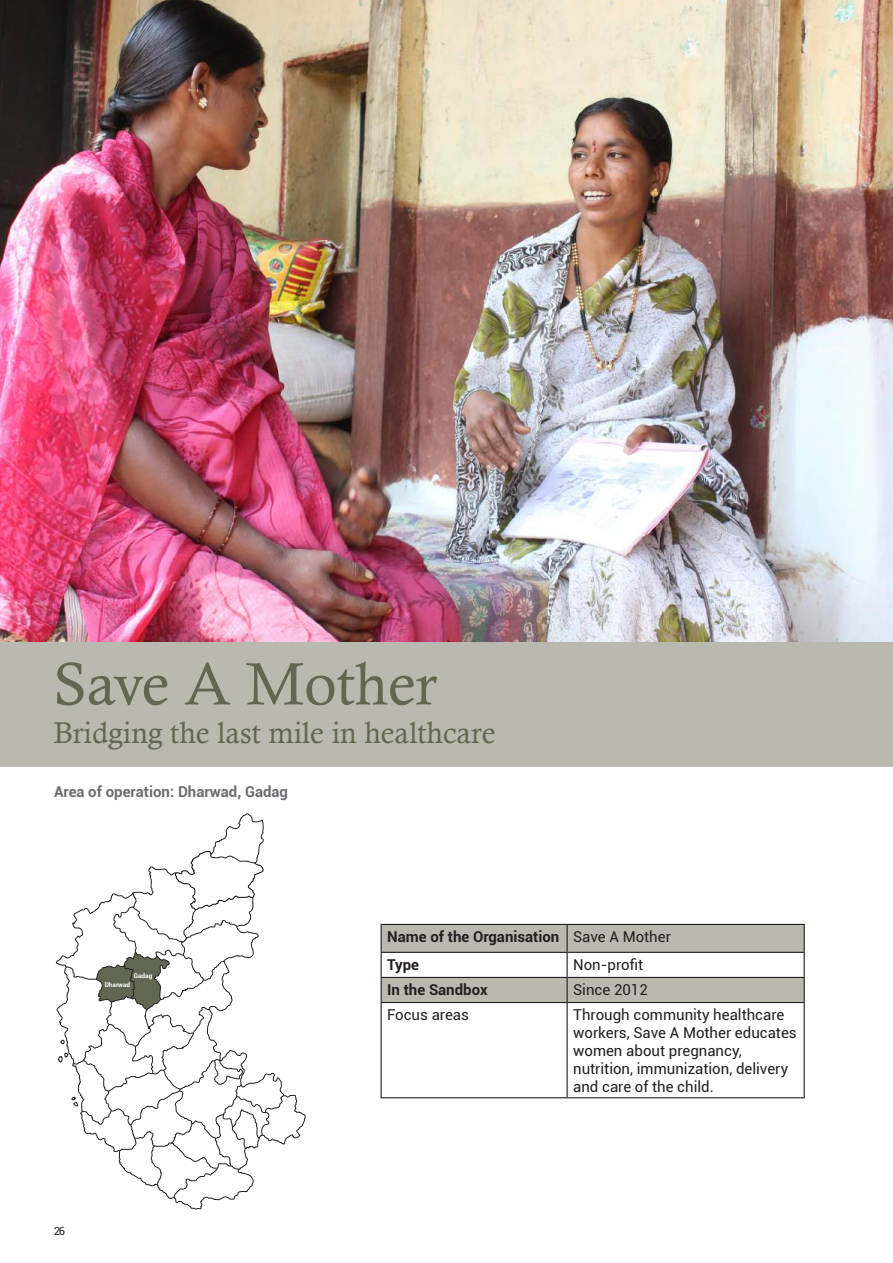
<style>
.page{position:relative;width:893px;height:1263px;background:#fff}
.page>*{position:absolute;margin:0;border:0;box-sizing:border-box;transform-origin:0 0}
.t1{font:60px "Calisto";color:#626752}
.t2{font:30px "Calisto";color:#626752}
.t3{font:15px/18px "Roboto";color:#231f20}
.t4{font:700 15px/27.9px "Roboto";color:#231f20}
.t5{font:700 15px "Roboto";color:#6c6d70}
.t6{font:11.25px "Roboto";color:#231f20}
.t7{font:700 6.45px "Roboto";color:#fff}
.s1{font-weight:400}
</style>
<div class="page">
<div style="left:0;top:641px;width:893px;height:126px;background:#bab9af"></div>
<img style="left:0;top:0;width:893px;height:641px">
<svg style="left:55px;top:813px;width:251px;height:397px"></svg>
<svg style="left:381px;top:924px;width:424px;height:78px"></svg>
<hr style="left:381px;top:1002px;width:186px;height:1px;background:#231f20">
<hr style="left:381px;top:1003px;width:1px;height:94px;background:#231f20">
<hr style="left:567px;top:1002px;width:238px;height:1px;background:#231f20">
<hr style="left:567px;top:1003px;width:1px;height:94px;background:#231f20">
<hr style="left:804px;top:1003px;width:1px;height:94px;background:#231f20">
<hr style="left:381px;top:1097px;width:186px;height:1px;background:#231f20">
<hr style="left:567px;top:1097px;width:238px;height:1px;background:#231f20">
<h1 class="t1" style="left:54px;top:649px;width:385px">Save A Mother</h1>
<h2 class="t2" style="left:54px;top:716px;width:443px">Bridging the last mile in healthcare</h2>
<p class="t5" style="left:54px;top:781px;width:236px">Area of operation: Dharwad, Gadag</p>
<p class="t7" style="left:134px;top:971px;width:20px">Gadag</p>
<p class="t7" style="left:105px;top:980px;width:27px">Dharwad</p>
<p class="t6" style="left:54px;top:1223px;width:13px">26</p>
<p class="t4" style="left:387px;top:922px;width:285px">Name of the Organisation <span class="s1">Save A Mother<br></span>Type</p>
<p class="t3" style="left:573px;top:955px;width:71px">Non-profit</p>
<p class="t4" style="left:387px;top:975px;width:102px">In the Sandbox</p>
<p class="t3" style="left:573px;top:980px;width:76px">Since 2012</p>
<p class="t3" style="left:387px;top:1005px;width:83px">Focus areas</p>
<p class="t3" style="left:573px;top:1005px;width:225px">Through community healthcare workers, Save A Mother educates women about pregnancy, nutrition, immunization, delivery and care of the child.</p>
</div>
